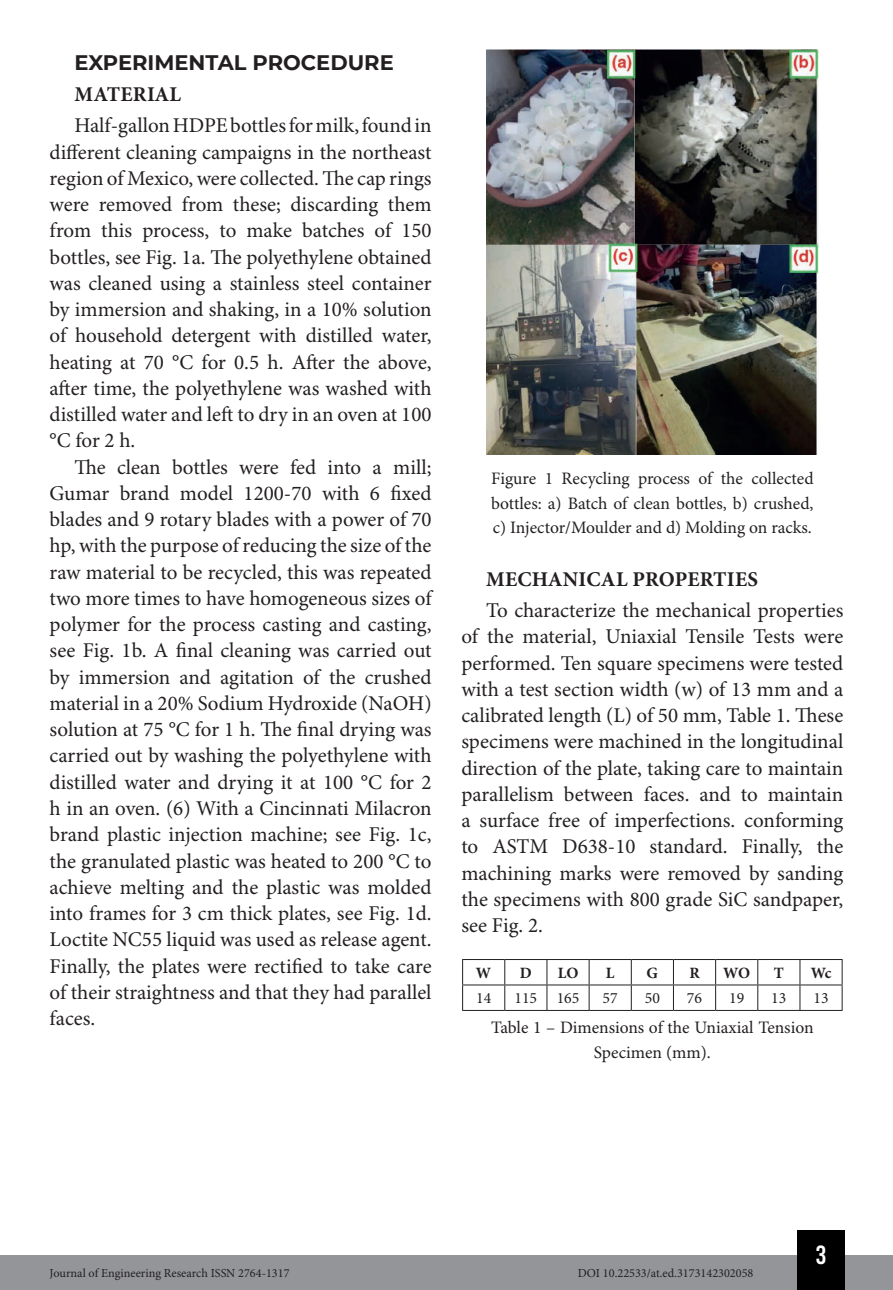
<style>
.page{position:relative;width:893px;height:1290px;background:#fff}
.page>*{position:absolute;margin:0;border:0;box-sizing:border-box;transform-origin:0 0}
.t1{font:26.25px "Bebas Kai";color:#fff}
.t2{font:21px/26.2px "Minion Pro";color:#231f20;text-align:justify}
.t3{font:700 21px "Minion Pro";letter-spacing:.01em;color:#231f20}
.t4{font:700 21px "Montserrat";color:#231f20}
.t5{font:17.5px/24.5px "Minion Pro";color:#231f20;text-align:justify}
.t6{font:15.75px "Minion Pro";color:#231f20}
.t7{font:700 15.75px "Minion Pro";color:#231f20}
.t8{font:12.25px "Minion Pro";color:#231f20}
</style>
<div class="page">
<div style="left:0;top:1255px;width:893px;height:35px;background:#939598"></div>
<div style="left:797px;top:1230px;width:48px;height:60px;background:#000"></div>
<img style="left:486px;top:50px;width:332px;height:405px">
<hr style="left:462px;top:959px;width:43px;height:1px;background:#231f20">
<hr style="left:505px;top:959px;width:42px;height:1px;background:#231f20">
<hr style="left:547px;top:959px;width:42px;height:1px;background:#231f20">
<hr style="left:589px;top:959px;width:42px;height:1px;background:#231f20">
<hr style="left:631px;top:959px;width:42px;height:1px;background:#231f20">
<hr style="left:673px;top:959px;width:43px;height:1px;background:#231f20">
<hr style="left:716px;top:959px;width:42px;height:1px;background:#231f20">
<hr style="left:758px;top:959px;width:42px;height:1px;background:#231f20">
<hr style="left:800px;top:959px;width:43px;height:1px;background:#231f20">
<hr style="left:462px;top:984px;width:43px;height:1px;background:#231f20">
<hr style="left:505px;top:984px;width:42px;height:1px;background:#231f20">
<hr style="left:547px;top:984px;width:42px;height:1px;background:#231f20">
<hr style="left:589px;top:984px;width:42px;height:1px;background:#231f20">
<hr style="left:631px;top:984px;width:42px;height:1px;background:#231f20">
<hr style="left:673px;top:984px;width:43px;height:1px;background:#231f20">
<hr style="left:716px;top:984px;width:42px;height:1px;background:#231f20">
<hr style="left:758px;top:984px;width:42px;height:1px;background:#231f20">
<hr style="left:800px;top:984px;width:43px;height:1px;background:#231f20">
<hr style="left:462px;top:1010px;width:43px;height:1px;background:#231f20">
<hr style="left:505px;top:1010px;width:42px;height:1px;background:#231f20">
<hr style="left:547px;top:1010px;width:42px;height:1px;background:#231f20">
<hr style="left:589px;top:1010px;width:42px;height:1px;background:#231f20">
<hr style="left:631px;top:1010px;width:42px;height:1px;background:#231f20">
<hr style="left:673px;top:1010px;width:43px;height:1px;background:#231f20">
<hr style="left:716px;top:1010px;width:42px;height:1px;background:#231f20">
<hr style="left:758px;top:1010px;width:42px;height:1px;background:#231f20">
<hr style="left:800px;top:1010px;width:43px;height:1px;background:#231f20">
<svg style="left:462px;top:960px;width:1px;height:50px"></svg>
<svg style="left:504px;top:960px;width:1px;height:50px"></svg>
<svg style="left:546px;top:960px;width:1px;height:50px"></svg>
<svg style="left:589px;top:960px;width:1px;height:50px"></svg>
<svg style="left:631px;top:960px;width:1px;height:50px"></svg>
<svg style="left:673px;top:960px;width:1px;height:50px"></svg>
<svg style="left:715px;top:960px;width:1px;height:50px"></svg>
<svg style="left:757px;top:960px;width:1px;height:50px"></svg>
<svg style="left:799px;top:960px;width:1px;height:50px"></svg>
<svg style="left:842px;top:960px;width:1px;height:50px"></svg>
<p class="t4" style="left:74px;top:47px;width:321px">EXPERIMENTAL PROCEDURE</p>
<p class="t3" style="left:75px;top:80px;width:108px">MATERIAL</p>
<p class="t2" style="left:50px;top:113px;width:384px;text-indent:25px">Half-gallon HDPE bottles for milk, found in different cleaning campaigns in the northeast region of Mexico, were collected. The cap rings were removed from these; discarding them from this process, to make batches of 150 bottles, see Fig. 1a. The polyethylene obtained was cleaned using a stainless steel container by immersion and shaking, in a 10% solution of household detergent with distilled water, heating at 70 °C for 0.5 h. After the above, after time, the polyethylene was washed with distilled water and left to dry in an oven at 100 °C for 2 h.</p>
<p class="t2" style="left:50px;top:455px;width:384px;text-indent:25px">The clean bottles were fed into a mill; Gumar brand model 1200-70 with 6 fixed blades and 9 rotary blades with a power of 70 hp, with the purpose of reducing the size of the raw material to be recycled, this was repeated two more times to have homogeneous sizes of polymer for the process casting and casting, see Fig. 1b. A final cleaning was carried out by immersion and agitation of the crushed material in a 20% Sodium Hydroxide (NaOH) solution at 75 °C for 1 h. The final drying was carried out by washing the polyethylene with distilled water and drying it at 100 °C for 2 h in an oven. (6) With a Cincinnati Milacron brand plastic injection machine; see Fig. 1c, the granulated plastic was heated to 200 °C to achieve melting and the plastic was molded into frames for 3 cm thick plates, see Fig. 1d.<br>Loctite NC55 liquid was used as release agent.<br>Finally, the plates were rectified to take care of their straightness and that they had parallel faces.</p>
<p class="t5" style="left:491px;top:467px;width:324px">Figure 1 Recycling process of the collected bottles: a) Batch of clean bottles, b) crushed, c) Injector/Moulder and d) Molding on racks.</p>
<p class="t3" style="left:486px;top:564px;width:273px">MECHANICAL PROPERTIES</p>
<p class="t2" style="left:461px;top:598px;width:383px;text-indent:25px">To characterize the mechanical properties of the material, Uniaxial Tensile Tests were performed. Ten square specimens were tested with a test section width (w) of 13 mm and a calibrated length (L) of 50 mm, Table 1. These specimens were machined in the longitudinal direction of the plate, taking care to maintain parallelism between faces. and to maintain a surface free of imperfections. conforming to ASTM D638-10 standard. Finally, the machining marks were removed by sanding the specimens with 800 grade SiC sandpaper, see Fig. 2.</p>
<p class="t7" style="left:476px;top:962px;width:17px">W</p>
<p class="t7" style="left:520px;top:962px;width:13px">D</p>
<p class="t7" style="left:558px;top:962px;width:22px">LO</p>
<p class="t7" style="left:606px;top:962px;width:10px">L</p>
<p class="t7" style="left:647px;top:962px;width:13px">G</p>
<p class="t7" style="left:689px;top:962px;width:12px">R</p>
<p class="t7" style="left:723px;top:962px;width:28px">WO</p>
<p class="t7" style="left:774px;top:962px;width:12px">T</p>
<p class="t7" style="left:811px;top:962px;width:22px">Wc</p>
<p class="t6" style="left:476px;top:989px;width:17px">14</p>
<p class="t6" style="left:514px;top:989px;width:66px">115 165</p>
<p class="t6" style="left:603px;top:989px;width:17px">57</p>
<p class="t6" style="left:645px;top:989px;width:17px">50</p>
<p class="t6" style="left:687px;top:989px;width:17px">76</p>
<p class="t6" style="left:729px;top:989px;width:17px">19</p>
<p class="t6" style="left:771px;top:989px;width:17px">13</p>
<p class="t6" style="left:813px;top:989px;width:17px">13</p>
<p class="t5" style="left:491px;top:1016px;width:324px;text-align:center">Table 1 – Dimensions of the Uniaxial Tension<br>Specimen (mm).</p>
<p class="t1" style="left:816px;top:1241px;width:12px">3</p>
<p class="t8" style="left:50px;top:1266px;width:241px">Journal of Engineering Research ISSN 2764-1317</p>
<p class="t8" style="left:578px;top:1266px;width:177px">DOI 10.22533/at.ed.3173142302058</p>
</div>
